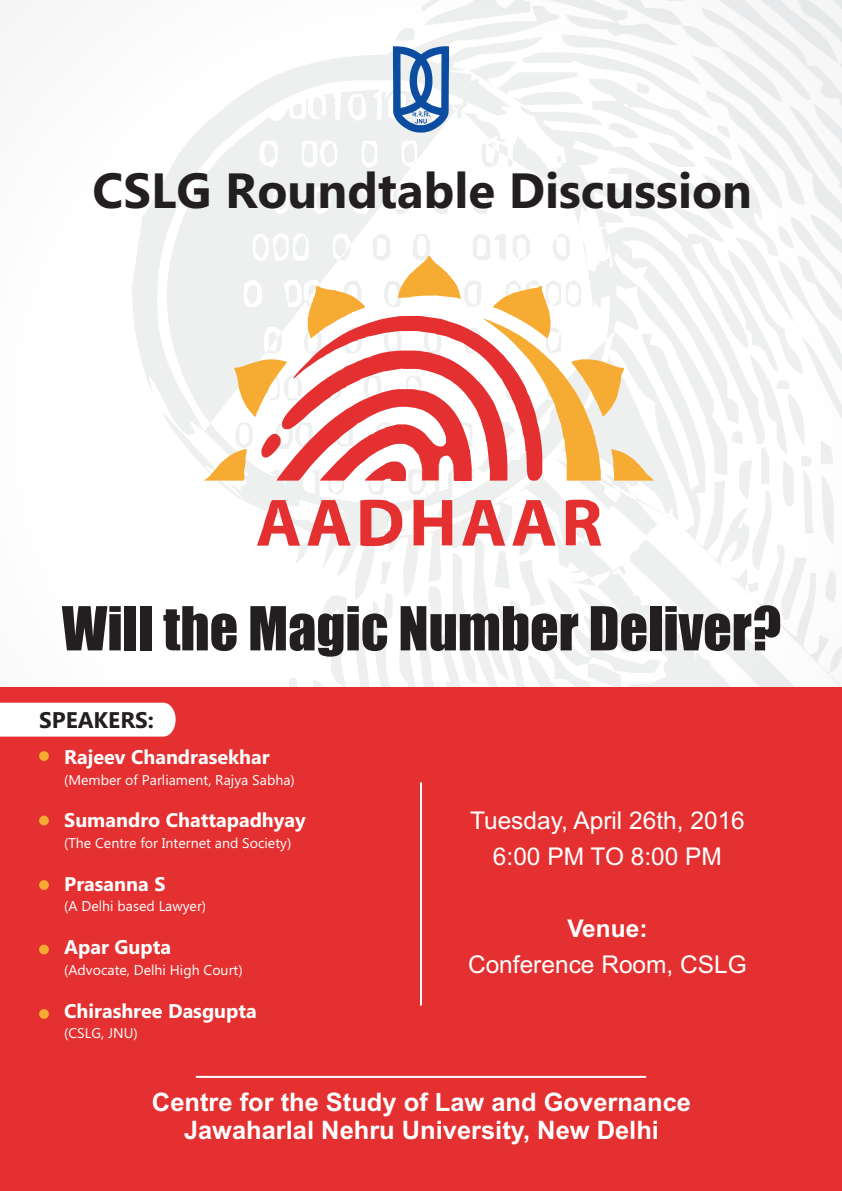
<style>
.page{position:relative;width:842px;height:1191px;background:#fff}
.page>*{position:absolute;margin:0;border:0;box-sizing:border-box;transform-origin:0 0}
.t1{font:56px "Impact";color:#231f20}
.t2{font:700 49.4px "Ebrima";color:#231f20}
.t3{font:700 25.5px/28.4px "Arial";color:#fff;text-align:center}
.t4{font:24.5px/36px "Arial";color:#fff;text-align:center}
.t5{font:700 24.5px "Arial";color:#fff}
.t6{font:700 22.6px "Ebrima";color:#231f20}
.t7{font:700 19.8px "Ebrima";color:#fff}
.t8{font:14.1px "Ebrima";color:#fff}
</style>
<div class="page">
<svg style="left:0;top:0;width:322px;height:687px"></svg>
<div style="left:0;top:687px;width:842px;height:504px;background:#e43030"></div>
<div style="left:39px;top:751px;width:10px;height:10px;background:#f6ac32;border-radius:50%"></div>
<div style="left:0;top:702px;width:176px;height:34px;background:#fff"></div>
<hr style="left:420px;top:782px;width:2px;height:223px;background:#fff">
<hr style="left:196px;top:1075px;width:450px;height:2px;background:#fff">
<svg style="left:393px;top:46px;width:56px;height:87px;background:#7196c5"></svg>
<svg style="left:204px;top:255px;width:450px;height:226px"></svg>
<svg style="left:360px;top:500px;width:42px;height:46px;background:#e87979"></svg>
<svg style="left:566px;top:499px;width:35px;height:46px"></svg>
<svg style="left:307px;top:500px;width:43px;height:45px"></svg>
<svg style="left:512px;top:500px;width:43px;height:45px"></svg>
<svg style="left:462px;top:500px;width:43px;height:45px"></svg>
<svg style="left:413px;top:500px;width:40px;height:45px"></svg>
<svg style="left:257px;top:500px;width:43px;height:45px"></svg>
<div style="left:39px;top:815px;width:10px;height:10px;background:#f6ac32;border-radius:50%"></div>
<div style="left:39px;top:880px;width:10px;height:10px;background:#f6ac32;border-radius:50%"></div>
<div style="left:39px;top:944px;width:10px;height:10px;background:#f6ac32;border-radius:50%"></div>
<div style="left:39px;top:1009px;width:10px;height:10px;background:#f6ac32;border-radius:50%"></div>
<h2 class="t2" style="left:93px;top:172px;width:661px">CSLG Roundtable Discussion</h2>
<h1 class="t1" style="left:62px;top:606px;width:721px">Will the Magic Number Deliver?</h1>
<h3 class="t6" style="left:39px;top:711px;width:116px">SPEAKERS:</h3>
<h3 class="t7" style="left:64px;top:749px;width:207px">Rajeev Chandrasekhar</h3>
<p class="t8" style="left:64px;top:774px;width:232px">(Member of Parliament, Rajya Sabha)</p>
<h3 class="t7" style="left:64px;top:813px;width:243px">Sumandro Chattapadhyay</h3>
<p class="t8" style="left:64px;top:837px;width:229px">(The Centre for Internet and Society)</p>
<h3 class="t7" style="left:64px;top:876px;width:103px">Prasanna S</h3>
<p class="t8" style="left:64px;top:901px;width:143px">(A Delhi based Lawyer)</p>
<h3 class="t7" style="left:64px;top:939px;width:108px">Apar Gupta</h3>
<p class="t8" style="left:64px;top:964px;width:180px">(Advocate, Delhi High Court)</p>
<h3 class="t7" style="left:64px;top:1003px;width:194px">Chirashree Dasgupta</h3>
<p class="t8" style="left:64px;top:1027px;width:75px">(CSLG, JNU)</p>
<h3 class="t4" style="left:470px;top:804px;width:276px">Tuesday, April 26th, 2016<br>6:00 PM TO 8:00 PM</h3>
<h3 class="t5" style="left:567px;top:919px;width:82px">Venue:</h3>
<h3 class="t4" style="left:468px;top:948px;width:280px">Conference Room, CSLG</h3>
<h3 class="t3" style="left:152px;top:1090px;width:540px">Centre for the Study of Law and Governance<br>Jawaharlal Nehru University, New Delhi</h3>
</div>
